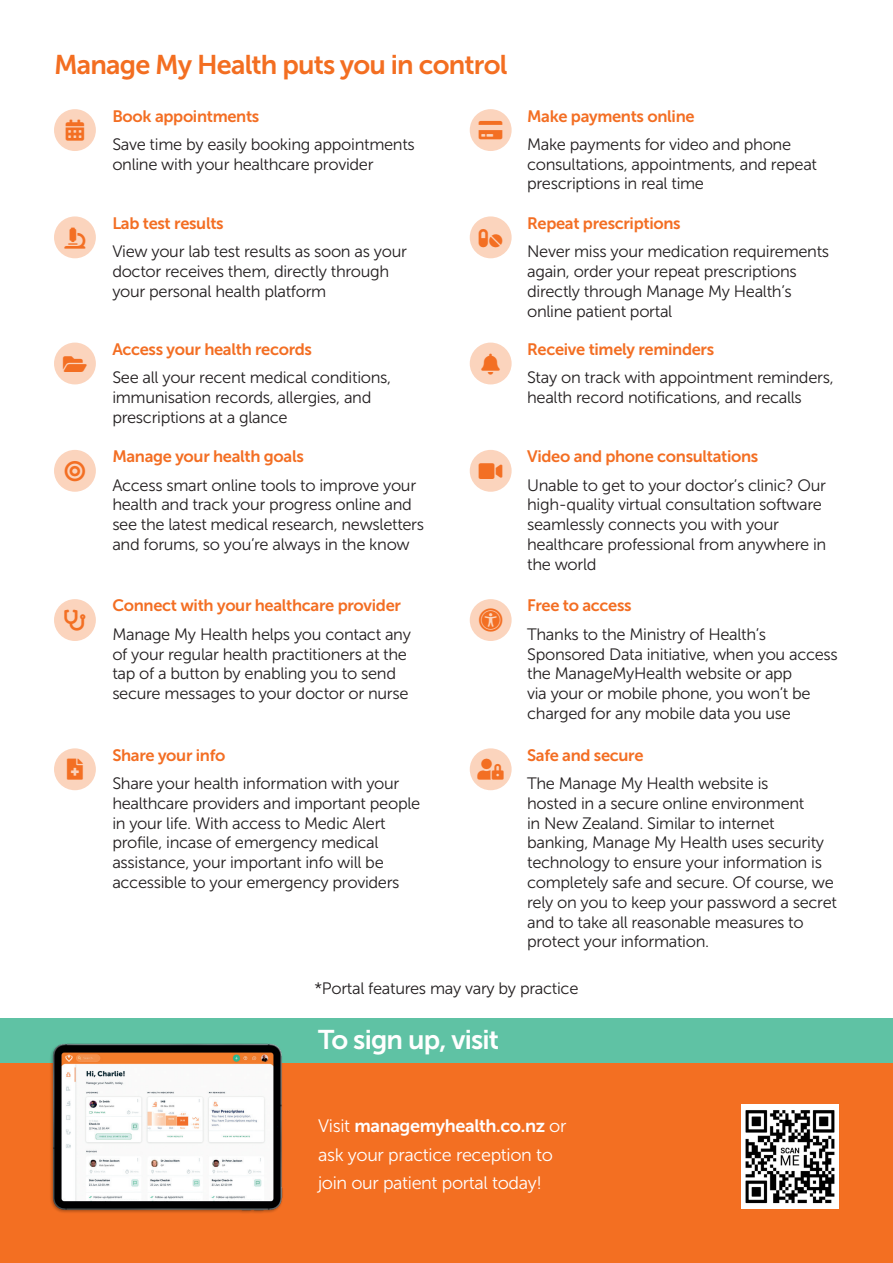
<style>
.page{position:relative;width:893px;height:1263px;background:#fff}
.page>*{position:absolute;margin:0;border:0;box-sizing:border-box;transform-origin:0 0}
.t1{font:27px "Museo Sans 700";letter-spacing:-.03em;color:#f36e21}
.t2{font:27px "Museo Sans 700";letter-spacing:-.03em;color:#fff}
.t3{font:18px/28.5px "Museo Sans 300";letter-spacing:-.02em;color:#fff}
.t4{font:16.5px/19.8px "Museo Sans 300";letter-spacing:-.02em;color:#231f20}
.t5{font:16.5px "Museo Sans 700";letter-spacing:-.02em;color:#f36e23}
.s1{font-family:"Museo Sans 700"}
</style>
<div class="page">
<div style="left:0;top:1019px;width:893px;height:211px;background:#5fc2a4"></div>
<div style="left:0;top:1064px;width:893px;height:199px;background:#f36f22"></div>
<img style="left:741px;top:1104px;width:98px;height:105px">
<img style="left:46px;top:1043px;width:245px;height:170px">
<div style="left:54px;top:109px;width:42px;height:42px;background:#fbd4bd;border-radius:50%"></div>
<div style="left:54px;top:216px;width:42px;height:42px;background:#fbd4bd;border-radius:50%"></div>
<div style="left:54px;top:343px;width:42px;height:41px;background:#fbd4bd;border-radius:50%"></div>
<div style="left:54px;top:450px;width:42px;height:42px;background:#fbd4bd;border-radius:50%"></div>
<div style="left:470px;top:109px;width:42px;height:42px;background:#fbd4bd;border-radius:50%"></div>
<div style="left:470px;top:216px;width:42px;height:42px;background:#fbd4bd;border-radius:50%"></div>
<div style="left:470px;top:343px;width:42px;height:41px;background:#fbd4bd;border-radius:50%"></div>
<div style="left:470px;top:450px;width:42px;height:42px;background:#fbd4bd;border-radius:50%"></div>
<div style="left:54px;top:599px;width:42px;height:42px;background:#fbd4bd;border-radius:50%"></div>
<div style="left:470px;top:599px;width:42px;height:42px;background:#fbd4bd;border-radius:50%"></div>
<div style="left:54px;top:748px;width:42px;height:42px;background:#fbd4bd;border-radius:50%"></div>
<div style="left:470px;top:748px;width:42px;height:42px;background:#fbd4bd;border-radius:50%"></div>
<p class="t1" style="left:54px;top:50px;width:455px">Manage My Health puts you in control</p>
<p class="t5" style="left:112px;top:107px;width:149px">Book appointments</p>
<p class="t4" style="left:112px;top:134px;width:304px">Save time by easily booking appointments online with your healthcare provider</p>
<p class="t5" style="left:112px;top:214px;width:113px">Lab test results</p>
<p class="t4" style="left:112px;top:242px;width:296px">View your lab test results as soon as your doctor receives them, directly through your personal health platform</p>
<p class="t5" style="left:112px;top:340px;width:201px">Access your health records</p>
<p class="t4" style="left:112px;top:368px;width:280px">See all your recent medical conditions, immunisation records, allergies, and prescriptions at a glance</p>
<p class="t5" style="left:112px;top:447px;width:193px">Manage your health goals</p>
<p class="t4" style="left:112px;top:475px;width:313px">Access smart online tools to improve your health and track your progress online and see the latest medical research, newsletters and forums, so you’re always in the know</p>
<p class="t5" style="left:112px;top:597px;width:290px">Connect with your healthcare provider</p>
<p class="t4" style="left:112px;top:624px;width:300px">Manage My Health helps you contact any of your regular health practitioners at the tap of a button by enabling you to send secure messages to your doctor or nurse</p>
<p class="t5" style="left:112px;top:746px;width:115px">Share your info</p>
<p class="t4" style="left:112px;top:773px;width:309px">Share your health information with your healthcare providers and important people in your life. With access to Medic Alert profile, incase of emergency medical assistance, your important info will be accessible to your emergency providers</p>
<p class="t5" style="left:527px;top:107px;width:169px">Make payments online</p>
<p class="t4" style="left:527px;top:134px;width:291px">Make payments for video and phone consultations, appointments, and repeat prescriptions in real time</p>
<p class="t5" style="left:527px;top:214px;width:155px">Repeat prescriptions</p>
<p class="t4" style="left:527px;top:242px;width:304px">Never miss your medication requirements again, order your repeat prescriptions directly through Manage My Health’s online patient portal</p>
<p class="t5" style="left:527px;top:340px;width:189px">Receive timely reminders</p>
<p class="t4" style="left:527px;top:368px;width:308px">Stay on track with appointment reminders, health record notifications, and recalls</p>
<p class="t5" style="left:527px;top:447px;width:233px">Video and phone consultations</p>
<p class="t4" style="left:527px;top:475px;width:301px">Unable to get to your doctor’s clinic? Our high-quality virtual consultation software seamlessly connects you with your healthcare professional from anywhere in the world</p>
<p class="t5" style="left:527px;top:597px;width:106px">Free to access</p>
<p class="t4" style="left:527px;top:624px;width:312px">Thanks to the Ministry of Health’s Sponsored Data initiative, when you access the ManageMyHealth website or app<br>via your or mobile phone, you won’t be charged for any mobile data you use</p>
<p class="t5" style="left:527px;top:746px;width:118px">Safe and secure</p>
<p class="t4" style="left:527px;top:773px;width:311px">The Manage My Health website is<br>hosted in a secure online environment<br>in New Zealand. Similar to internet banking, Manage My Health uses security technology to ensure your information is completely safe and secure. Of course, we rely on you to keep your password a secret and to take all reasonable measures to protect your information.</p>
<p class="t4" style="left:315px;top:979px;width:265px">*Portal features may vary by practice</p>
<p class="t2" style="left:318px;top:1025px;width:182px">To sign up, visit</p>
<p class="t3" style="left:318px;top:1112px;width:250px">Visit <span class="s1">managemyhealth.co.nz</span> or ask your practice reception to join our patient portal today!</p>
</div>
